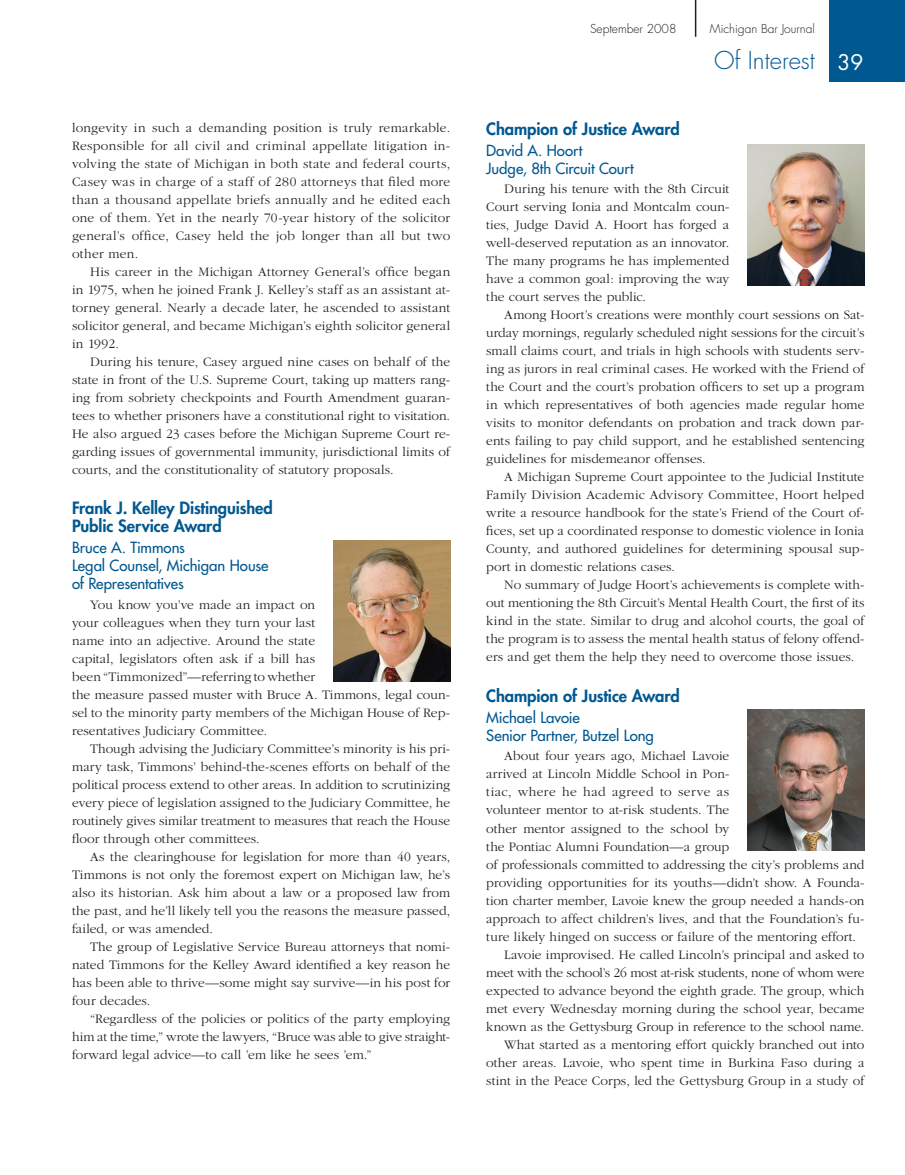
<style>
.page{position:relative;width:905px;height:1175px;background:#fff}
.page>*{position:absolute;margin:0;border:0;box-sizing:border-box;transform-origin:0 0}
.t1{font:300 24px "Futura";color:#005890}
.t2{font:21px "Futura";color:#fff}
.AWARD{font:800 16.5px/18px "Futura";letter-spacing:-.005em;color:#005890}
.AWARD_WINNER{font:15px/18px "Futura";letter-spacing:-.005em;color:#005890}
.body_text{font:300 13.5px/18px "Garamond";letter-spacing:.005em;color:#231f20;text-align:justify}
.t3{font:300 12px "Futura";color:#231f20}
</style>
<div class="page">
<div style="left:830px;top:0;width:74px;height:82px;background:#005890"></div>
<hr style="left:694px;top:0;width:2px;height:37px;background:#231f20">
<img style="left:333px;top:540px;width:117px;height:141px">
<img style="left:747px;top:144px;width:117px;height:141px">
<img style="left:747px;top:710px;width:117px;height:140px">
<p class="body_text" style="left:72px;top:119px;width:380px">longevity in such a demanding position is truly remarkable.<br>Responsible for all civil and criminal appellate litigation in&shy;volving the state of Michigan in both state and federal courts, Casey was in charge of a staff of 280 attorneys that filed more than a thousand appellate briefs annually and he edited each one of them. Yet in the nearly 70-year history of the solicitor general’s office, Casey held the job longer than all but two other men.</p>
<p class="body_text" style="left:72px;top:263px;width:380px;text-indent:18px">His career in the Michigan Attorney General’s office began in 1975, when he joined Frank J. Kelley’s staff as an assistant at&shy;torney general. Nearly a decade later, he ascended to assistant solicitor general, and became Michigan’s eighth solicitor general in 1992.</p>
<p class="body_text" style="left:72px;top:353px;width:380px;text-indent:18px">During his tenure, Casey argued nine cases on behalf of the state in front of the U.S. Supreme Court, taking up matters rang&shy;ing from sobriety checkpoints and Fourth Amendment guaran&shy;tees to whether prisoners have a constitutional right to visitation.<br>He also argued 23 cases before the Michigan Supreme Court re&shy;garding issues of governmental immunity, jurisdictional limits of courts, and the constitutionality of statutory proposals.</p>
<p class="AWARD" style="left:72px;top:499px;width:202px">Frank J. Kelley Distinguished<br>Public Service Award</p>
<p class="AWARD_WINNER" style="left:72px;top:538px;width:198px">Bruce A. Timmons<br>Legal Counsel, Michigan House of Representatives</p>
<p class="body_text" style="left:72px;top:596px;width:380px;text-align:left;text-indent:18px">You know you’ve made an impact on<br>your colleagues when they turn your last<br>name into an adjective. Around the state<br>capital, legislators often ask if a bill has<br>been “Timmonized”—referring to whether<br>the measure passed muster with Bruce A. Timmons, legal coun&shy;sel to the minority party members of the Michigan House of Rep&shy;resentatives Judiciary Committee.</p>
<p class="body_text" style="left:72px;top:740px;width:380px;text-indent:18px">Though advising the Judiciary Committee’s minority is his pri&shy;mary task, Timmons’ behind-the-scenes efforts on behalf of the political process extend to other areas. In addition to scrutinizing every piece of legislation assigned to the Judiciary Committee, he routinely gives similar treatment to measures that reach the House floor through other committees.</p>
<p class="body_text" style="left:72px;top:848px;width:380px;text-indent:18px">As the clearinghouse for legislation for more than 40 years, Timmons is not only the foremost expert on Michigan law, he’s also its historian. Ask him about a law or a proposed law from the past, and he’ll likely tell you the reasons the measure passed, failed, or was amended.</p>
<p class="body_text" style="left:72px;top:938px;width:380px;text-indent:18px">The group of Legislative Service Bureau attorneys that nomi&shy;nated Timmons for the Kelley Award identified a key reason he has been able to thrive—some might say survive—in his post for four decades.</p>
<p class="body_text" style="left:72px;top:1010px;width:380px;text-indent:18px">“Regardless of the policies or politics of the party employing him at the time,” wrote the lawyers, “Bruce was able to give straight&shy;forward legal advice—to call ’em like he sees ’em.”</p>
<p class="t3" style="left:590px;top:21px;width:88px">September 2008</p>
<p class="t3" style="left:710px;top:21px;width:106px">Michigan Bar Journal</p>
<p class="t1" style="left:714px;top:45px;width:102px">Of Interest</p>
<p class="t2" style="left:837px;top:48px;width:27px">39</p>
<p class="AWARD" style="left:486px;top:119px;width:195px">Champion of Justice Award</p>
<p class="AWARD_WINNER" style="left:486px;top:141px;width:149px">David A. Hoort<br>Judge, 8th Circuit Court</p>
<p class="body_text" style="left:486px;top:180px;width:245px;text-indent:18px">During his tenure with the 8th Circuit Court serving Ionia and Montcalm coun&shy;ties, Judge David A. Hoort has forged a well-deserved reputation as an innovator.<br>The many programs he has implemented have a common goal: improving the way the court serves the public.</p>
<p class="body_text" style="left:486px;top:306px;width:380px;text-indent:18px">Among Hoort’s creations were monthly court sessions on Sat&shy;urday mornings, regularly scheduled night sessions for the circuit’s small claims court, and trials in high schools with students serv&shy;ing as jurors in real criminal cases. He worked with the Friend of the Court and the court’s probation officers to set up a program in which representatives of both agencies made regular home visits to monitor defendants on probation and track down par&shy;ents failing to pay child support, and he established sentencing guidelines for misdemeanor offenses.</p>
<p class="body_text" style="left:486px;top:468px;width:380px;text-indent:18px">A Michigan Supreme Court appointee to the Judicial Institute Family Division Academic Advisory Committee, Hoort helped write a resource handbook for the state’s Friend of the Court of&shy;fices, set up a coordinated response to domestic violence in Ionia County, and authored guidelines for determining spousal sup&shy;port in domestic relations cases.</p>
<p class="body_text" style="left:486px;top:576px;width:380px;text-indent:18px">No summary of Judge Hoort’s achievements is complete with&shy;out mentioning the 8th Circuit’s Mental Health Court, the first of its kind in the state. Similar to drug and alcohol courts, the goal of the program is to assess the mental health status of felony offend&shy;ers and get them the help they need to overcome those issues.</p>
<p class="AWARD" style="left:486px;top:686px;width:195px">Champion of Justice Award</p>
<p class="AWARD_WINNER" style="left:486px;top:708px;width:169px">Michael Lavoie<br>Senior Partner, Butzel Long</p>
<p class="body_text" style="left:486px;top:747px;width:380px;text-align:left;text-indent:18px">About four years ago, Michael Lavoie<br>arrived at Lincoln Middle School in Pon-<br>tiac, where he had agreed to serve as<br>volunteer mentor to at-risk students. The<br>other mentor assigned to the school by<br>the Pontiac Alumni Foundation—a group<br>of professionals committed to addressing the city’s problems and providing opportunities for its youths—didn’t show. A Founda&shy;tion charter member, Lavoie knew the group needed a hands-on approach to affect children’s lives, and that the Foundation’s fu&shy;ture likely hinged on success or failure of the mentoring effort.</p>
<p class="body_text" style="left:486px;top:945px;width:380px;text-indent:18px">Lavoie improvised. He called Lincoln’s principal and asked to meet with the school’s 26 most at-risk students, none of whom were expected to advance beyond the eighth grade. The group, which met every Wednesday morning during the school year, became known as the Gettysburg Group in reference to the school name.</p>
<p class="body_text" style="left:486px;top:1035px;width:380px;text-indent:18px">What started as a mentoring effort quickly branched out into other areas. Lavoie, who spent time in Burkina Faso during a stint in the Peace Corps, led the Gettysburg Group in a study of</p>
</div>
